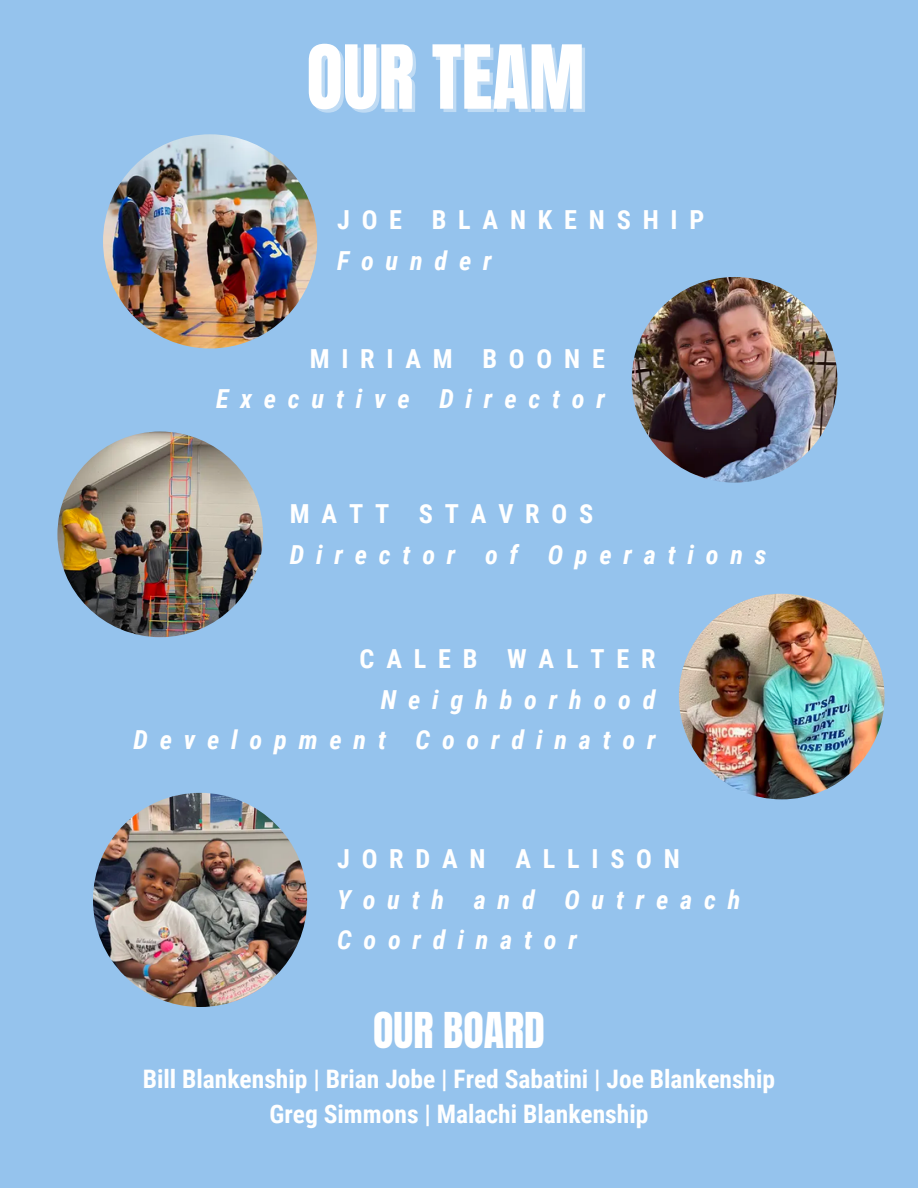
<style>
.page{position:relative;width:918px;height:1188px;background:#95c3ed}
.page>*{position:absolute;margin:0;border:0;box-sizing:border-box;transform-origin:0 0}
.t1{font:75px "Anton";color:#fff}
.t2{font:42px "Anton";color:#fff}
.t3{font:italic 700 26.25px/40.5px "Roboto Condensed";letter-spacing:.45em;color:#fff}
.t4{font:700 26.25px/40.5px "Roboto Condensed";letter-spacing:.45em;color:#fff}
.t5{font:700 25.5px "Roboto Condensed";color:#fff}
.s1{font-style:italic}
.s2{font-style:normal}
</style>
<div class="page">
<img style="left:632px;top:277px;width:205px;height:206px;border-radius:50%">
<img style="left:103px;top:134px;width:214px;height:214px;border-radius:50%">
<img style="left:57px;top:432px;width:206px;height:205px;border-radius:50%">
<img style="left:679px;top:594px;width:205px;height:205px;border-radius:50%">
<img style="left:93px;top:793px;width:214px;height:214px;border-radius:50%">
<h2 class="t1" style="left:306px;top:23px;width:280px">OUR TEAM</h2>
<h2 class="t4" style="left:337px;top:200px;width:369px">JOE BLANKENSHIP<br><span class="s1">Founder</span></h2>
<p class="t3" style="left:216px;top:338px;width:390px;text-align:right"><span class="s2">MIRIAM BOONE<br></span>Executive Director</p>
<p class="t3" style="left:290px;top:494px;width:478px"><span class="s2">MATT STAVROS<br></span>Director of Operations</p>
<p class="t3" style="left:133px;top:639px;width:524px;text-align:right"><span class="s2">CALEB WALTER<br></span>Neighborhood<br>Development Coordinator</p>
<h2 class="t3" style="left:337px;top:839px;width:405px"><span class="s2">JORDAN ALLISON<br></span>Youth and Outreach<br>Coordinator</h2>
<p class="t2" style="left:373px;top:1001px;width:173px">OUR BOARD</p>
<h2 class="t5" style="left:143px;top:1064px;width:634px">Bill Blankenship | Brian Jobe | Fred Sabatini | Joe Blankenship</h2>
<p class="t5" style="left:270px;top:1099px;width:380px">Greg Simmons | Malachi Blankenship</p>
</div>
